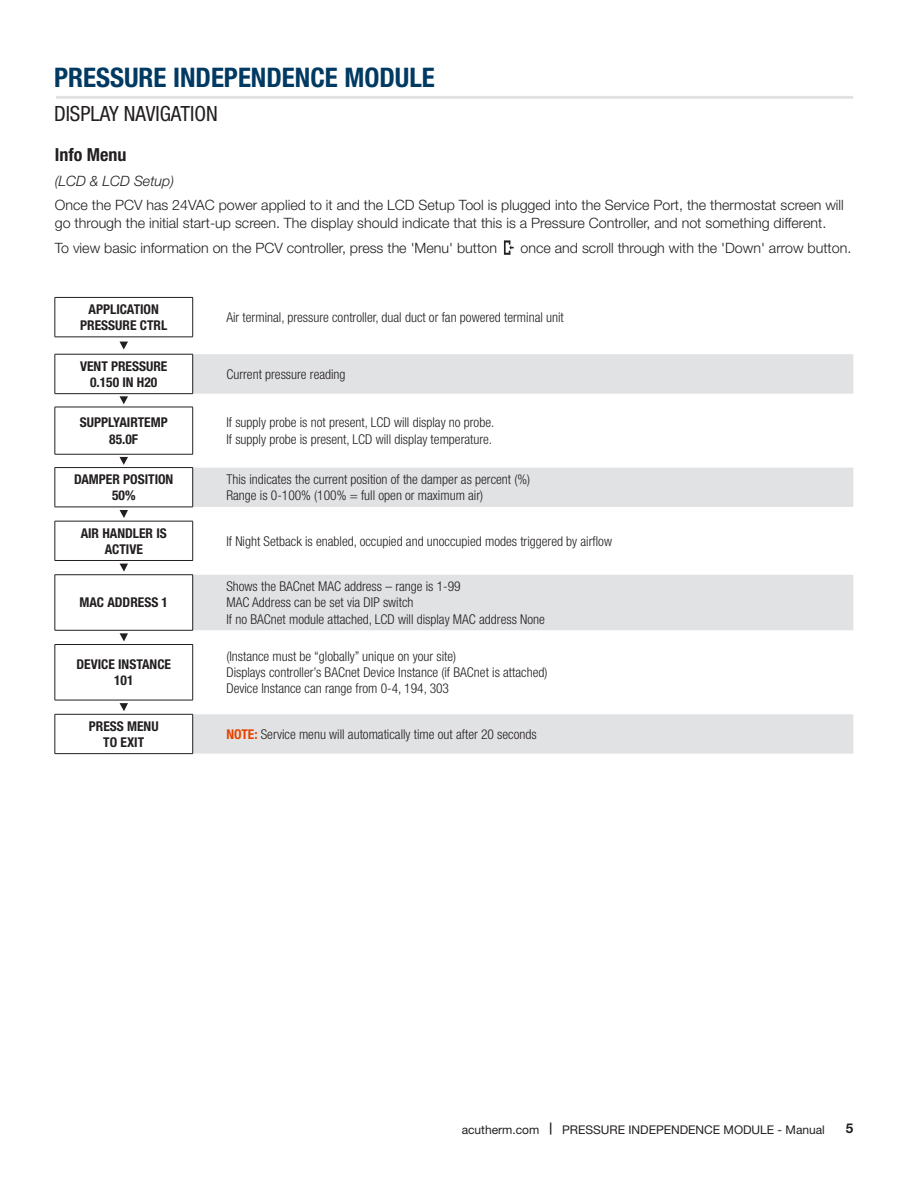
<style>
.page{position:relative;width:918px;height:1188px;background:#fff}
.page>*{position:absolute;margin:0;border:0;box-sizing:border-box;transform-origin:0 0}
.t1{font:700 condensed 27px "Helvetica Neue LT Std";color:#003a62}
.t2{font:condensed 21px "Helvetica Neue LT Std";color:#231f20}
.Title__3{font:700 condensed 18px "Helvetica Neue LT Std";color:#231f20}
.Body{font:300 14.25px/18px "Helvetica Neue LT Std";color:#231f20}
.Body-2{font:italic 300 14.25px "Helvetica Neue LT Std";color:#231f20}
.Body-3{font:300 condensed 13.5px "Helvetica Neue LT Std";color:#231f20}
.Title__1{font:700 condensed 13.5px/16.2px "Helvetica Neue LT Std";color:#231f20;text-align:center}
.t3{font:700 13.5px "Helvetica Neue LT Std";color:#231f20}
.t4{font:12px "Helvetica Neue LT Std";color:#231f20}
.s1{font-weight:700;color:#e54500}
.s2{font-weight:700}
</style>
<div class="page">
<img style="left:503px;top:240px;width:11px;height:15px">
<svg style="left:193px;top:354px;width:660px;height:400px"></svg>
<hr style="left:55px;top:468px;width:1px;height:39px;background:#231f20">
<hr style="left:192px;top:468px;width:1px;height:39px;background:#231f20">
<hr style="left:55px;top:521px;width:1px;height:39px;background:#231f20">
<hr style="left:192px;top:521px;width:1px;height:39px;background:#231f20">
<hr style="left:55px;top:575px;width:1px;height:55px;background:#231f20">
<hr style="left:192px;top:575px;width:1px;height:55px;background:#231f20">
<hr style="left:55px;top:645px;width:1px;height:55px;background:#231f20">
<hr style="left:192px;top:645px;width:1px;height:55px;background:#231f20">
<hr style="left:55px;top:714px;width:1px;height:39px;background:#231f20">
<hr style="left:192px;top:714px;width:1px;height:39px;background:#231f20">
<hr style="left:55px;top:297px;width:138px;height:1px;background:#231f20">
<hr style="left:55px;top:298px;width:1px;height:39px;background:#231f20">
<hr style="left:192px;top:298px;width:1px;height:39px;background:#231f20">
<hr style="left:55px;top:337px;width:138px;height:1px;background:#231f20">
<hr style="left:55px;top:354px;width:1px;height:39px;background:#231f20">
<hr style="left:192px;top:354px;width:1px;height:39px;background:#231f20">
<hr style="left:55px;top:393px;width:138px;height:1px;background:#231f20">
<hr style="left:55px;top:454px;width:138px;height:1px;background:#231f20">
<hr style="left:55px;top:354px;width:138px;height:1px;background:#231f20">
<hr style="left:55px;top:407px;width:138px;height:1px;background:#231f20">
<hr style="left:55px;top:467px;width:138px;height:1px;background:#231f20">
<hr style="left:55px;top:507px;width:138px;height:1px;background:#231f20">
<hr style="left:55px;top:521px;width:138px;height:1px;background:#231f20">
<hr style="left:55px;top:560px;width:138px;height:1px;background:#231f20">
<hr style="left:55px;top:574px;width:138px;height:1px;background:#231f20">
<hr style="left:55px;top:630px;width:138px;height:1px;background:#231f20">
<hr style="left:55px;top:644px;width:138px;height:1px;background:#231f20">
<hr style="left:55px;top:700px;width:138px;height:1px;background:#231f20">
<hr style="left:55px;top:714px;width:138px;height:1px;background:#231f20">
<hr style="left:55px;top:753px;width:138px;height:1px;background:#231f20">
<hr style="left:55px;top:407px;width:1px;height:47px;background:#231f20">
<hr style="left:192px;top:407px;width:1px;height:47px;background:#231f20">
<svg style="left:120px;top:342px;width:8px;height:8px"></svg>
<svg style="left:120px;top:396px;width:8px;height:8px"></svg>
<svg style="left:120px;top:457px;width:8px;height:8px"></svg>
<svg style="left:120px;top:510px;width:8px;height:8px"></svg>
<svg style="left:120px;top:564px;width:8px;height:8px"></svg>
<svg style="left:120px;top:633px;width:8px;height:8px"></svg>
<svg style="left:120px;top:703px;width:8px;height:8px"></svg>
<hr style="left:56px;top:96px;width:797px;height:3px;background:#e1e2e4">
<h1 class="t1" style="left:54px;top:61px;width:382px">PRESSURE INDEPENDENCE MODULE</h1>
<h2 class="t2" style="left:54px;top:102px;width:165px">DISPLAY NAVIGATION</h2>
<p class="Title__3" style="left:55px;top:143px;width:73px">Info Menu</p>
<p class="Body-2" style="left:55px;top:172px;width:121px">(LCD &amp; LCD Setup)</p>
<p class="Body" style="left:55px;top:196px;width:791px">Once the PCV has 24VAC power applied to it and the LCD Setup Tool is plugged into the Service Port, the thermostat screen will go through the initial start-up screen. The display should indicate that this is a Pressure Controller, and not something different.</p>
<p class="Body" style="left:55px;top:239px;width:444px">To view basic information on the PCV controller, press the 'Menu' button</p>
<p class="Body" style="left:521px;top:239px;width:332px">once and scroll through with the 'Down' arrow button.</p>
<p class="Title__1" style="left:80px;top:301px;width:89px">APPLICATION<br>PRESSURE CTRL</p>
<p class="Body-3" style="left:226px;top:309px;width:339px">Air terminal, pressure controller, dual duct or fan powered terminal unit</p>
<p class="Title__1" style="left:80px;top:358px;width:89px">VENT PRESSURE<br>0.150 IN H20</p>
<p class="Body-3" style="left:226px;top:366px;width:121px">Current pressure reading</p>
<p class="Title__1" style="left:80px;top:414px;width:89px">SUPPLYAIRTEMP<br>85.0F</p>
<p class="Body-3" style="left:226px;top:415px;width:269px">If supply probe is not present, LCD will display no probe.</p>
<p class="Body-3" style="left:226px;top:431px;width:267px">If supply probe is present, LCD will display temperature.</p>
<p class="Title__1" style="left:74px;top:471px;width:101px">DAMPER POSITION<br>50%</p>
<p class="Body-3" style="left:226px;top:471px;width:305px">This indicates the current position of the damper as percent (%)</p>
<p class="Body-3" style="left:226px;top:488px;width:258px">Range is 0-100% (100% = full open or maximum air)</p>
<p class="Title__1" style="left:81px;top:524px;width:88px">AIR HANDLER IS<br>ACTIVE</p>
<p class="Body-3" style="left:226px;top:533px;width:387px">If Night Setback is enabled, occupied and unoccupied modes triggered by airflow</p>
<p class="Title__1" style="left:79px;top:594px;width:90px">MAC ADDRESS 1</p>
<p class="Title__1" style="left:76px;top:656px;width:96px">DEVICE INSTANCE<br>101</p>
<p class="Body-3" style="left:226px;top:579px;width:236px">Shows the BACnet MAC address – range is 1-99</p>
<p class="Body-3" style="left:226px;top:595px;width:189px">MAC Address can be set via DIP switch</p>
<p class="Body-3" style="left:226px;top:611px;width:320px">If no BACnet module attached, LCD will display MAC address None</p>
<p class="Body-3" style="left:226px;top:648px;width:231px">(Instance must be “globally” unique on your site)</p>
<p class="Body-3" style="left:226px;top:665px;width:323px">Displays controller’s BACnet Device Instance (if BACnet is attached)</p>
<p class="Body-3" style="left:226px;top:681px;width:224px">Device Instance can range from 0-4, 194, 303</p>
<p class="Title__1" style="left:89px;top:718px;width:71px">PRESS MENU<br>TO EXIT</p>
<p class="Body-3" style="left:226px;top:726px;width:312px"><span class="s1">NOTE:</span> Service menu will automatically time out after 20 seconds</p>
<p class="t4" style="left:462px;top:1122px;width:365px">acutherm.com <span class="s2">|</span> PRESSURE INDEPENDENCE MODULE - Manual</p>
<p class="t3" style="left:846px;top:1120px;width:9px">5</p>
</div>
